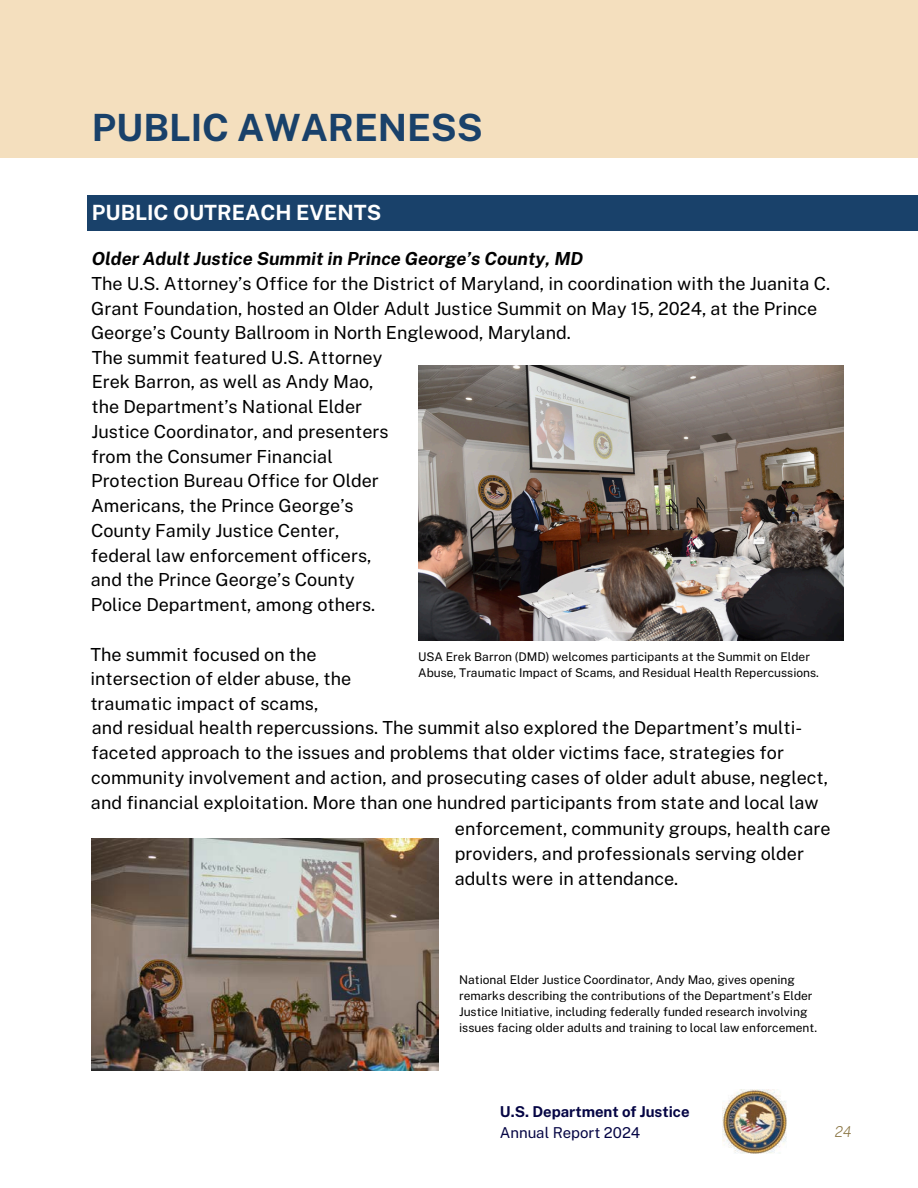
<style>
.page{position:relative;width:918px;height:1188px;background:#fff}
.page>*{position:absolute;margin:0;border:0;box-sizing:border-box;transform-origin:0 0}
.t1{font:700 37.5px "Public Sans";color:#19416a}
.t2{font:700 21px "Public Sans";color:#fff}
.t3{font:18px/24.8px "Public Sans";color:#000}
.t4{font:italic 700 18px "Public Sans";color:#000}
.t5{font:700 15px "Public Sans";color:#050544}
.t6{font:15px "Public Sans";color:#050544}
.t7{font:italic 200 15px "Public Sans";color:#8b7644}
.t8{font:12px/16px "Public Sans";color:#000}
</style>
<div class="page">
<div style="left:0;top:0;width:918px;height:158px;background:#f4dfbe"></div>
<div style="left:88px;top:195px;width:830px;height:36px;background:#19416a"></div>
<img style="left:418px;top:366px;width:425px;height:274px">
<img style="left:92px;top:839px;width:346px;height:231px">
<img style="left:723px;top:1090px;width:64px;height:64px">
<p class="t1" style="left:92px;top:105px;width:393px">PUBLIC AWARENESS</p>
<p class="t2" style="left:92px;top:200px;width:291px">PUBLIC OUTREACH EVENTS</p>
<p class="t4" style="left:92px;top:248px;width:493px">Older Adult Justice Summit in Prince George’s County, MD</p>
<p class="t3" style="left:91px;top:271px;width:741px">The U.S. Attorney’s Office for the District of Maryland, in coordination with the Juanita C.<br>Grant Foundation, hosted an Older Adult Justice Summit on May 15, 2024, at the Prince George’s County Ballroom in North Englewood, Maryland.<br>The summit featured U.S. Attorney<br>Erek Barron, as well as Andy Mao,<br>the Department’s National Elder<br>Justice Coordinator, and presenters<br>from the Consumer Financial<br>Protection Bureau Office for Older<br>Americans, the Prince George’s<br>County Family Justice Center,<br>federal law enforcement officers,<br>and the Prince George’s County<br>Police Department, among others.</p>
<p class="t3" style="left:91px;top:642px;width:228px">The summit focused on the</p>
<p class="t3" style="left:91px;top:666px;width:262px">intersection of elder abuse, the</p>
<p class="t3" style="left:90px;top:691px;width:230px">traumatic impact of scams,</p>
<p class="t3" style="left:92px;top:715px;width:712px">and residual health repercussions. The summit also explored the Department’s multi-</p>
<p class="t3" style="left:91px;top:740px;width:694px">faceted approach to the issues and problems that older victims face, strategies for</p>
<p class="t3" style="left:91px;top:765px;width:738px">community involvement and action, and prosecuting cases of older adult abuse, neglect,</p>
<p class="t3" style="left:91px;top:790px;width:729px">and financial exploitation. More than one hundred participants from state and local law</p>
<p class="t3" style="left:455px;top:816px;width:377px">enforcement, community groups, health care providers, and professionals serving older adults were in attendance.</p>
<p class="t8" style="left:418px;top:649px;width:402px">USA Erek Barron (DMD) welcomes participants at the Summit on Elder<br>Abuse, Traumatic Impact of Scams, and Residual Health Repercussions.</p>
<p class="t8" style="left:459px;top:971px;width:359px">National Elder Justice Coordinator, Andy Mao, gives opening remarks describing the contributions of the Department’s Elder Justice Initiative, including federally funded research involving issues facing older adults and training to local law enforcement.</p>
<p class="t5" style="left:500px;top:1103px;width:191px">U.S. Department of Justice</p>
<p class="t6" style="left:500px;top:1123px;width:142px">Annual Report 2024</p>
<p class="t7" style="left:835px;top:1123px;width:18px">24</p>
</div>
